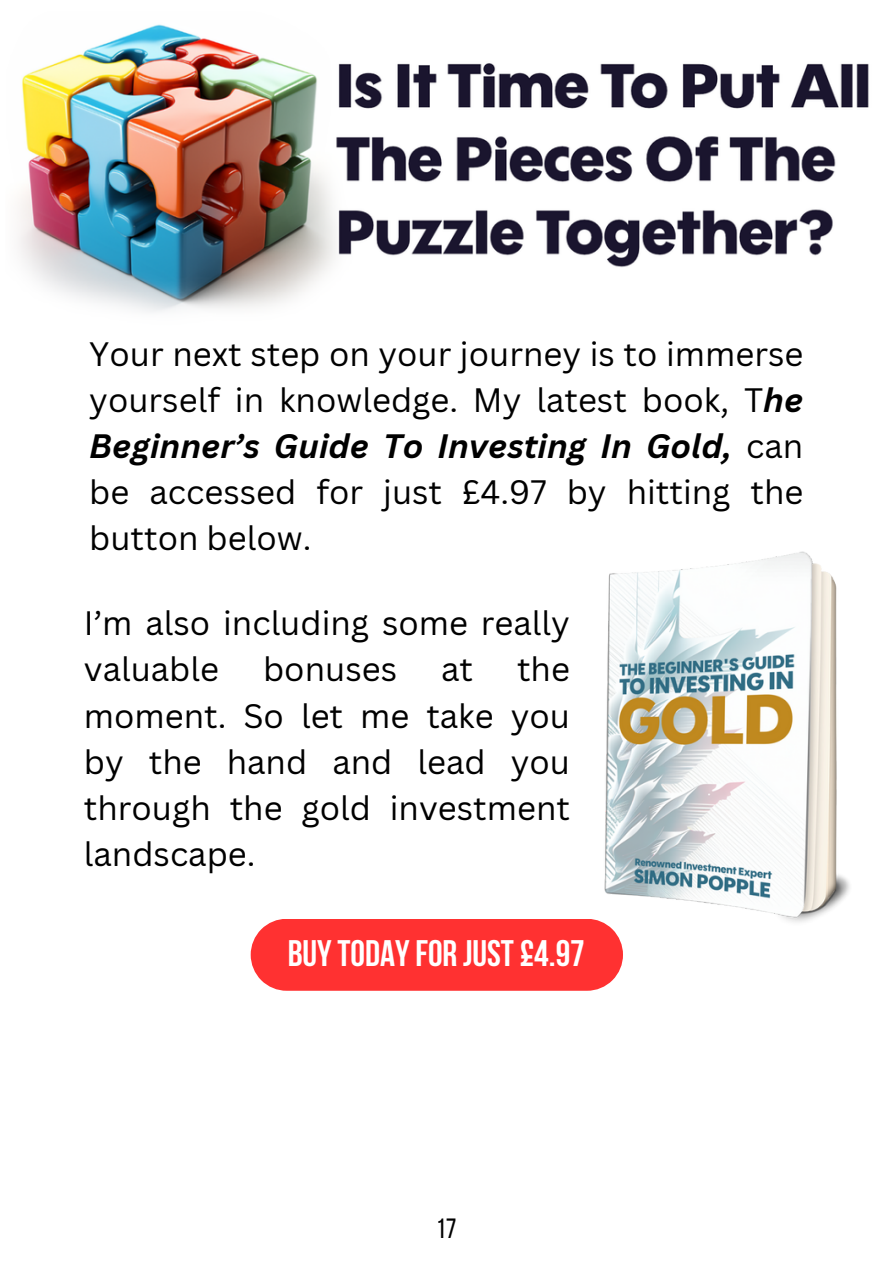
<style>
.page{position:relative;width:893px;height:1264px;background:#fff}
.page>*{position:absolute;margin:0;border:0;box-sizing:border-box;transform-origin:0 0}
.t1{font:700 36.75px "Bebas Neue";color:#fff}
.t2{font:33px/46px "Canva Sans";color:#000;text-align:justify}
.t3{font:27.75px "Bebas Neue";color:#000}
.s1{font-weight:700;font-style:italic}
</style>
<div class="page">
<div style="left:251px;top:919px;width:372px;height:71px;background:#ff3131"></div>
<img style="left:588px;top:551px;width:262px;height:382px">
<img style="left:19px;top:24px;width:850px;height:288px">
<p class="t2" style="left:89px;top:330px;width:715px">Your next step on your journey is to immerse yourself in knowledge. My latest book, T<span class="s1">he Beginner’s Guide To Investing In Gold,</span> can be accessed for just £4.97 by hitting the button below.</p>
<p class="t2" style="left:84px;top:599px;width:487px">I’m also including some really valuable</p>
<p class="t2" style="left:84px;top:645px;width:487px;text-indent:433px">the moment. So let me take you by the hand and lead you through the gold investment landscape.</p>
<p class="t2" style="left:263px;top:645px;width:135px">bonuses</p>
<p class="t2" style="left:441px;top:645px;width:33px">at</p>
<p class="t1" style="left:288px;top:938px;width:298px">BUYTODAYFOR JUST£4.97</p>
<p class="t3" style="left:436px;top:1216px;width:22px">17</p>
</div>
